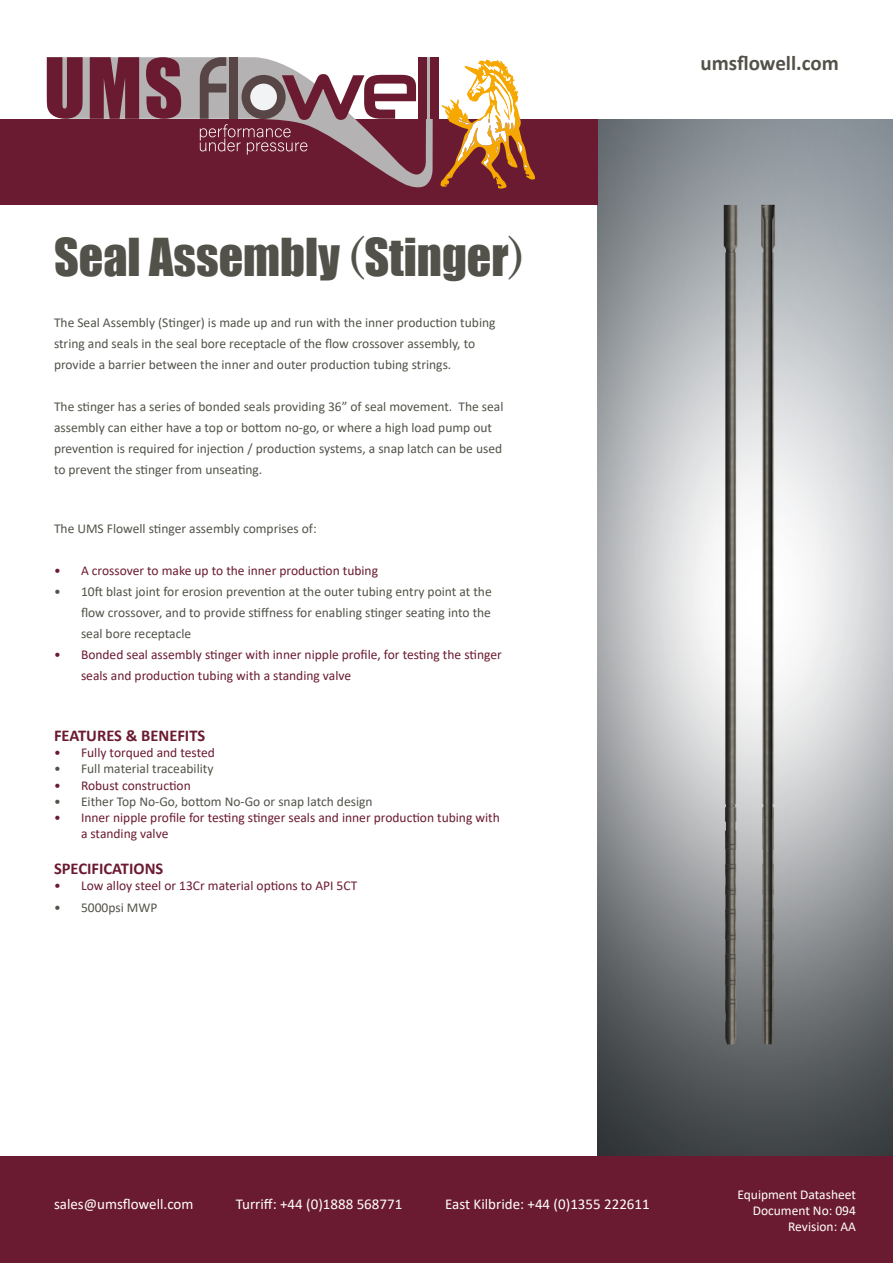
<style>
.page{position:relative;width:893px;height:1263px;background:#fff}
.page>*{position:absolute;margin:0;border:0;box-sizing:border-box;transform-origin:0 0}
.t1{font:48px "Impact";color:#53524a}
.t2{font:700 21px "Calibri";color:#53524a}
.t3{font:700 16.5px "Calibri";color:#6b1b31}
.t4{font:15px "Calibri";color:#fff}
.t5{font:13.5px/21px "Calibri";color:#53524a}
.t6{font:13.5px/16.2px "Calibri";color:#6b1b31}
.t7{font:13.5px "Calibri";color:#fff}
.s1{font-family:"Century"}
</style>
<div class="page">
<img style="left:597px;top:119px;width:296px;height:1037px">
<div style="left:0;top:119px;width:597px;height:86px;background:#6b1b31"></div>
<div style="left:0;top:1156px;width:893px;height:107px;background:#6b1b31"></div>
<svg style="left:83px;top:57px;width:350px;height:131px"></svg>
<div style="left:430px;top:57px;width:9px;height:62px;background:#6b1b31"></div>
<div style="left:419px;top:57px;width:8px;height:62px;background:#6b1b31"></div>
<svg style="left:440px;top:60px;width:95px;height:129px"></svg>
<svg style="left:47px;top:57px;width:36px;height:62px;background:#793648"></svg>
<svg style="left:90px;top:57px;width:49px;height:62px;background:#742d40"></svg>
<svg style="left:146px;top:57px;width:35px;height:62px;background:#7f4555"></svg>
<svg style="left:200px;top:57px;width:216px;height:98px"></svg>
<p class="t1" style="left:54px;top:220px;width:472px">Seal Assembly <span class="s1">(</span>Stinger<span class="s1">)</span></p>
<p class="t5" style="left:54px;top:311px;width:443px">The Seal Assembly (Stinger) is made up and run with the inner production tubing string and seals in the seal bore receptacle of the flow crossover assembly, to provide a barrier between the inner and outer production tubing strings.</p>
<p class="t5" style="left:54px;top:395px;width:451px">The stinger has a series of bonded seals providing 36” of seal movement. The seal assembly can either have a top or bottom no-go, or where a high load pump out prevention is required for injection / production systems, a snap latch can be used to prevent the stinger from unseating.</p>
<p class="t5" style="left:54px;top:517px;width:264px">The UMS Flowell stinger assembly comprises of:</p>
<p class="t6" style="left:54px;top:562px;width:326px">• A crossover to make up to the inner production tubing</p>
<p class="t5" style="left:81px;top:580px;width:412px;text-align:justify;text-indent:-27px">• 10ft blast joint for erosion prevention at the outer tubing entry point at the flow crossover, and to provide stiffness for enabling stinger seating into the seal bore receptacle</p>
<p class="t6" style="left:81px;top:643px;width:422px;line-height:21px;text-indent:-27px">• Bonded seal assembly stinger with inner nipple profile, for testing the stinger seals and production tubing with a standing valve</p>
<p class="t3" style="left:54px;top:724px;width:153px">FEATURES &amp; BENEFITS</p>
<p class="t6" style="left:54px;top:744px;width:162px">• Fully torqued and tested</p>
<p class="t5" style="left:54px;top:758px;width:161px">• Full material traceability</p>
<p class="t6" style="left:54px;top:777px;width:138px">• Robust construction</p>
<p class="t5" style="left:54px;top:790px;width:320px">• Either Top No-Go, bottom No-Go or snap latch design</p>
<p class="t6" style="left:81px;top:809px;width:420px;text-indent:-27px">• Inner nipple profile for testing stinger seals and inner production tubing with a standing valve</p>
<p class="t3" style="left:54px;top:857px;width:111px">SPECIFICATIONS</p>
<p class="t6" style="left:54px;top:877px;width:305px">• Low alloy steel or 13Cr material options to API 5CT</p>
<p class="t5" style="left:54px;top:897px;width:105px">• 5000psi MWP</p>
<p class="t2" style="left:700px;top:48px;width:140px">umsflowell.com</p>
<p class="t4" style="left:54px;top:1194px;width:141px">sales@umsflowell.com</p>
<p class="t4" style="left:236px;top:1194px;width:168px">Turriff: +44 (0)1888 568771</p>
<p class="t4" style="left:445px;top:1194px;width:206px">East Kilbride: +44 (0)1355 222611</p>
<p class="t7" style="left:737px;top:1185px;width:120px">Equipment Datasheet</p>
<p class="t7" style="left:753px;top:1201px;width:105px">Document No: 094</p>
<p class="t7" style="left:788px;top:1217px;width:69px">Revision: AA</p>
</div>
